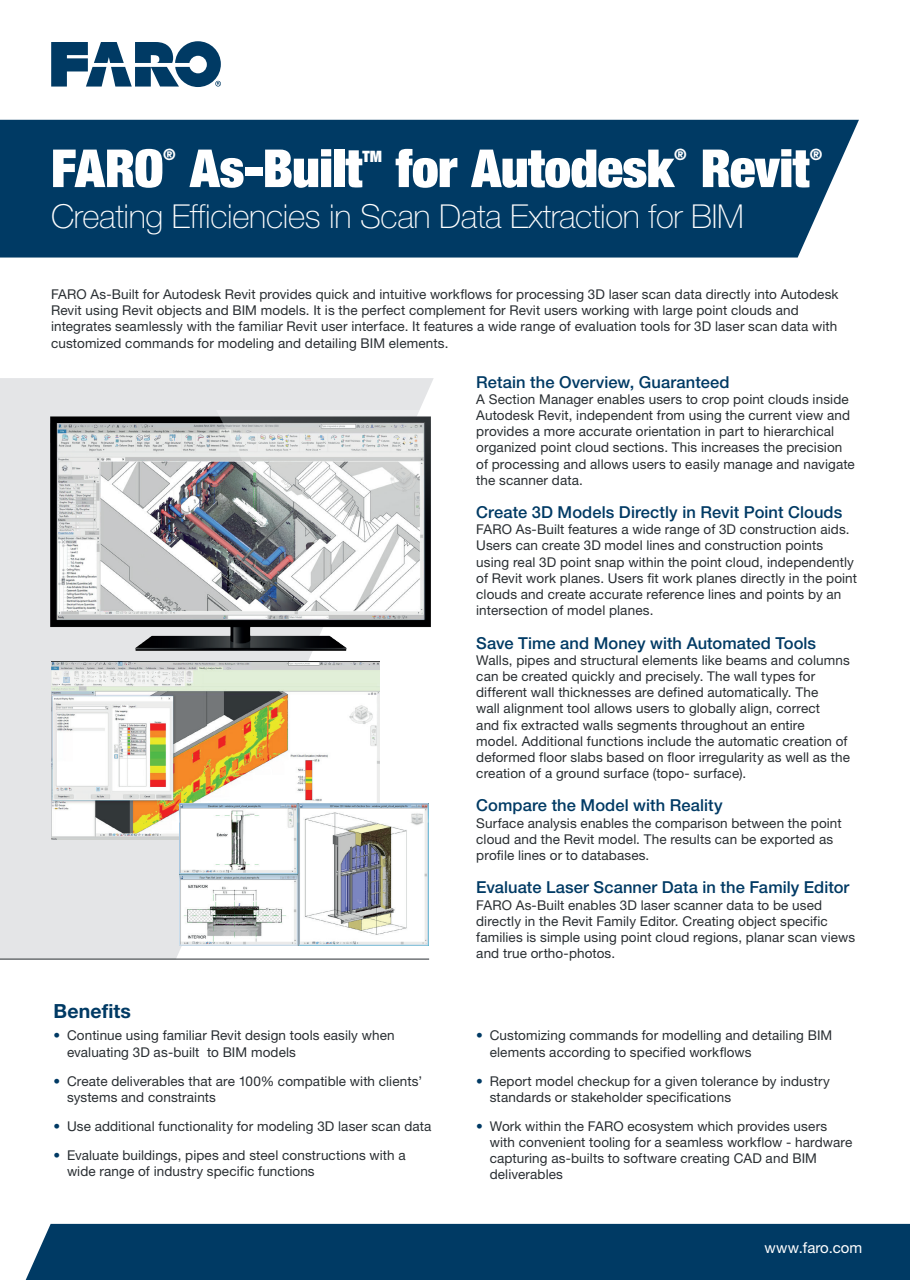
<style>
.page{position:relative;width:910px;height:1280px;background:#fff}
.page>*{position:absolute;margin:0;border:0;box-sizing:border-box;transform-origin:0 0}
.t1{font:900 condensed 52.5px "Helvetica Neue LTW1 G";letter-spacing:-.005em;color:#fff}
.t2{font:100 33px "Helvetica Neue LTW1 G";letter-spacing:-.01em;color:#fff}
.t3{font:700 19.5px "Helvetica Neue LTW1 G";letter-spacing:.01em;color:#003a64}
.t4{font:500 16.5px "Helvetica Neue LTW1 G";letter-spacing:.005em;color:#003a64}
.t5{font:900 condensed 15.75px "Helvetica Neue LTW1 G";color:#fff}
.t6{font:15px "Helvetica Neue LTW1 G";color:#fff}
.t7{font:13.5px/16.2px "Helvetica Neue LTW1 G";letter-spacing:.01em;color:#292e32}
.s1{color:#003a64}
</style>
<div class="page">
<svg style="left:51px;top:41px;width:170px;height:46px"></svg>
<div style="left:0;top:120px;width:859px;height:138px;background:#003a64"></div>
<div style="left:25px;top:1224px;width:885px;height:56px;background:#003a64"></div>
<svg style="left:0;top:378px;width:434px;height:581px;fill:#e4e5e7"></svg>
<hr style="left:0;top:959px;width:429px;height:1px;background:#292e32">
<img style="left:47px;top:411px;width:387px;height:243px">
<img style="left:51px;top:662px;width:329px;height:178px">
<img style="left:179px;top:803px;width:249px;height:142px">
<h1 class="t1" style="left:51px;top:133px;width:114px">FARO</h1>
<p class="t5" style="left:163px;top:144px;width:14px">®</p>
<h1 class="t1" style="left:190px;top:133px;width:174px">As-Built</h1>
<p class="t5" style="left:362px;top:145px;width:21px">TM</p>
<h1 class="t1" style="left:396px;top:133px;width:280px">for Autodesk</h1>
<p class="t5" style="left:674px;top:144px;width:14px">®</p>
<h1 class="t1" style="left:701px;top:133px;width:110px">Revit</h1>
<p class="t5" style="left:810px;top:144px;width:14px">®</p>
<h2 class="t2" style="left:51px;top:197px;width:694px">Creating Efficiencies in Scan Data Extraction for BIM</h2>
<p class="t7" style="left:51px;top:286px;width:789px">FARO As-Built for Autodesk Revit provides quick and intuitive workflows for processing 3D laser scan data directly into Autodesk Revit using Revit objects and BIM models. It is the perfect complement for Revit users working with large point clouds and integrates seamlessly with the familiar Revit user interface. It features a wide range of evaluation tools for 3D laser scan data with customized commands for modeling and detailing BIM elements.</p>
<h3 class="t3" style="left:54px;top:998px;width:79px">Benefits</h3>
<p class="t7" style="left:67px;top:1027px;width:329px;text-indent:-14px"><span class="s1">•</span> Continue using familiar Revit design tools easily when evaluating 3D as-built to BIM models</p>
<p class="t7" style="left:67px;top:1073px;width:357px;text-indent:-14px"><span class="s1">•</span> Create deliverables that are 100% compatible with clients’ systems and constraints</p>
<p class="t7" style="left:54px;top:1118px;width:379px"><span class="s1">•</span> Use additional functionality for modeling 3D laser scan data</p>
<p class="t7" style="left:67px;top:1147px;width:340px;text-indent:-14px"><span class="s1">•</span> Evaluate buildings, pipes and steel constructions with a wide range of industry specific functions</p>
<p class="t4" style="left:476px;top:372px;width:255px">Retain the Overview, Guaranteed</p>
<p class="t7" style="left:476px;top:391px;width:380px">A Section Manager enables users to crop point clouds inside Autodesk Revit, independent from using the current view and provides a more accurate orientation in part to hierarchical organized point cloud sections. This increases the precision of processing and allows users to easily manage and navigate the scanner data.</p>
<p class="t4" style="left:476px;top:502px;width:368px">Create 3D Models Directly in Revit Point Clouds</p>
<p class="t7" style="left:476px;top:521px;width:382px">FARO As-Built features a wide range of 3D construction aids.<br>Users can create 3D model lines and construction points using real 3D point snap within the point cloud, independently of Revit work planes. Users fit work planes directly in the point clouds and create accurate reference lines and points by an intersection of model planes.</p>
<p class="t4" style="left:476px;top:633px;width:341px">Save Time and Money with Automated Tools</p>
<p class="t7" style="left:476px;top:652px;width:375px">Walls, pipes and structural elements like beams and columns can be created quickly and precisely. The wall types for different wall thicknesses are defined automatically. The<br>wall alignment tool allows users to globally align, correct<br>and fix extracted walls segments throughout an entire model. Additional functions include the automatic creation of deformed floor slabs based on floor irregularity as well as the creation of a ground surface (topo- surface).</p>
<p class="t4" style="left:476px;top:796px;width:248px">Compare the Model with Reality</p>
<p class="t7" style="left:476px;top:815px;width:367px">Surface analysis enables the comparison between the point cloud and the Revit model. The results can be exported as profile lines or to databases.</p>
<p class="t4" style="left:476px;top:877px;width:375px">Evaluate Laser Scanner Data in the Family Editor</p>
<p class="t7" style="left:476px;top:896px;width:380px">FARO As-Built enables 3D laser scanner data to be used directly in the Revit Family Editor. Creating object specific families is simple using point cloud regions, planar scan views and true ortho-photos.</p>
<p class="t7" style="left:490px;top:1027px;width:344px;text-indent:-14px"><span class="s1">•</span> Customizing commands for modelling and detailing BIM elements according to specified workflows</p>
<p class="t7" style="left:490px;top:1072px;width:342px;text-indent:-14px"><span class="s1">•</span> Report model checkup for a given tolerance by industry standards or stakeholder specifications</p>
<p class="t7" style="left:490px;top:1118px;width:364px;text-indent:-14px"><span class="s1">•</span> Work within the FARO ecosystem which provides users with convenient tooling for a seamless workflow - hardware capturing as-builts to software creating CAD and BIM deliverables</p>
<p class="t6" style="left:765px;top:1238px;width:99px">www.faro.com</p>
</div>
